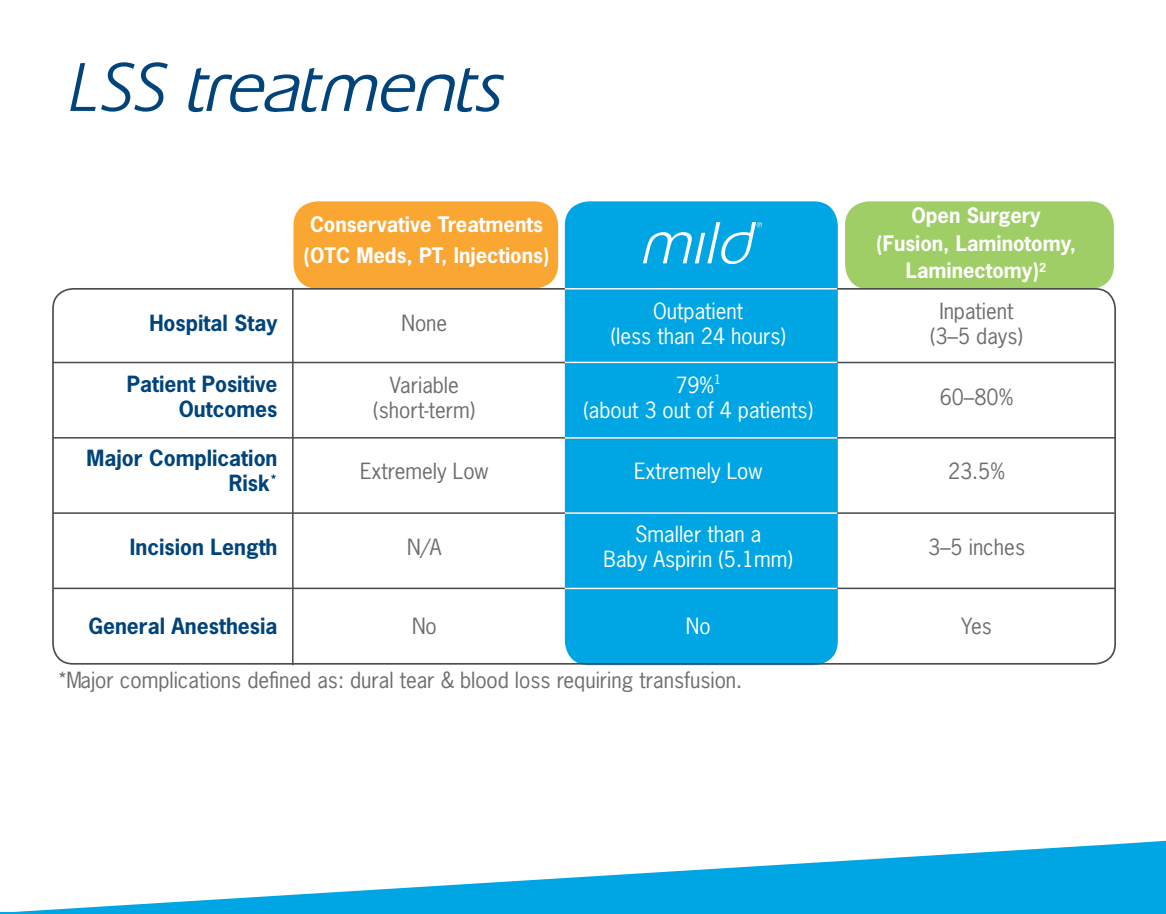
<style>
.page{position:relative;width:1166px;height:914px;background:#fff}
.page>*{position:absolute;margin:0;border:0;box-sizing:border-box;transform-origin:0 0}
.t1{font:italic 500 71.75px "Vertos Mild";letter-spacing:-.02em;color:#00447b}
.t2{font:21px/25.2px "News Gothic";color:#6c6d70;text-align:center}
.t3{font:21px/25.2px "News Gothic";color:#fff;text-align:center}
.t4{font:700 21px/25.2px "News Gothic";color:#00447b;text-align:right}
.t5{font:700 20.12px/27.5px "News Gothic";color:#fff;text-align:center}
.s1{font-family:"Frutiger Itlic";font-weight:400;font-style:normal}
</style>
<div class="page">
<hr style="left:292px;top:288px;width:1px;height:377px;background:#4b4c4d">
<div style="left:565px;top:201px;width:272px;height:464px;background:#00a5e3;border-radius:24px"></div>
<div style="left:293px;top:201px;width:265px;height:87px;background:#faa633;border-radius:24px"></div>
<div style="left:845px;top:201px;width:268px;height:88px;background:#9fce66;border-radius:24px"></div>
<hr style="left:53px;top:362px;width:1060px;height:1px;background:#4b4c4d">
<hr style="left:53px;top:437px;width:1062px;height:1px;background:#4b4c4d">
<hr style="left:53px;top:512px;width:1061px;height:2px;background:#4b4c4d">
<hr style="left:565px;top:361px;width:272px;height:2px;background:#fff">
<hr style="left:565px;top:437px;width:272px;height:1px;background:#fff">
<hr style="left:565px;top:512px;width:272px;height:2px;background:#fff">
<hr style="left:565px;top:288px;width:272px;height:1px;background:#fff">
<svg style="left:642px;top:222px;width:120px;height:42px"></svg>
<svg style="left:0;top:558px;width:1166px;height:356px"></svg>
<h1 class="t1" style="left:67px;top:57px;width:437px"><span class="s1">LSS</span> treatments</h1>
<p class="t5" style="left:303px;top:209px;width:247px;line-height:30.6px">Conservative Treatments (OTC Meds, PT, Injections)</p>
<p class="t5" style="left:876px;top:202px;width:202px">Open Surgery (Fusion, Laminotomy,<br>Laminectomy)<sup>2</sup></p>
<p class="t4" style="left:149px;top:310px;width:130px">Hospital Stay</p>
<p class="t2" style="left:401px;top:310px;width:47px">None</p>
<p class="t3" style="left:610px;top:298px;width:177px">Outpatient<br>(less than 24 hours)</p>
<p class="t2" style="left:930px;top:298px;width:94px">Inpatient (3–5 days)</p>
<p class="t4" style="left:127px;top:371px;width:152px">Patient Positive<br>Outcomes</p>
<p class="t2" style="left:373px;top:372px;width:104px">Variable (short-term)</p>
<p class="t3" style="left:583px;top:372px;width:231px">79%<sup>1<br></sup>(about 3 out of 4 patients)</p>
<p class="t2" style="left:939px;top:384px;width:75px">60–80%</p>
<p class="t4" style="left:87px;top:445px;width:192px">Major Complication<br>Risk<sup>*</sup></p>
<p class="t2" style="left:360px;top:458px;width:130px">Extremely Low</p>
<p class="t3" style="left:634px;top:458px;width:130px">Extremely Low</p>
<p class="t2" style="left:948px;top:458px;width:58px">23.5%</p>
<p class="t4" style="left:130px;top:534px;width:149px">Incision Length</p>
<p class="t2" style="left:407px;top:534px;width:36px">N/A</p>
<p class="t3" style="left:603px;top:521px;width:191px">Smaller than a<br>Baby Aspirin (5.1mm)</p>
<p class="t2" style="left:928px;top:534px;width:99px">3–5 inches</p>
<p class="t4" style="left:89px;top:612px;width:190px">General Anesthesia</p>
<p class="t2" style="left:412px;top:613px;width:26px">No</p>
<p class="t3" style="left:686px;top:613px;width:26px">No</p>
<p class="t2" style="left:961px;top:613px;width:32px">Yes</p>
<p class="t2" style="left:57px;top:667px;width:687px">*Major complications defined as: dural tear &amp; blood loss requiring transfusion.</p>
</div>
